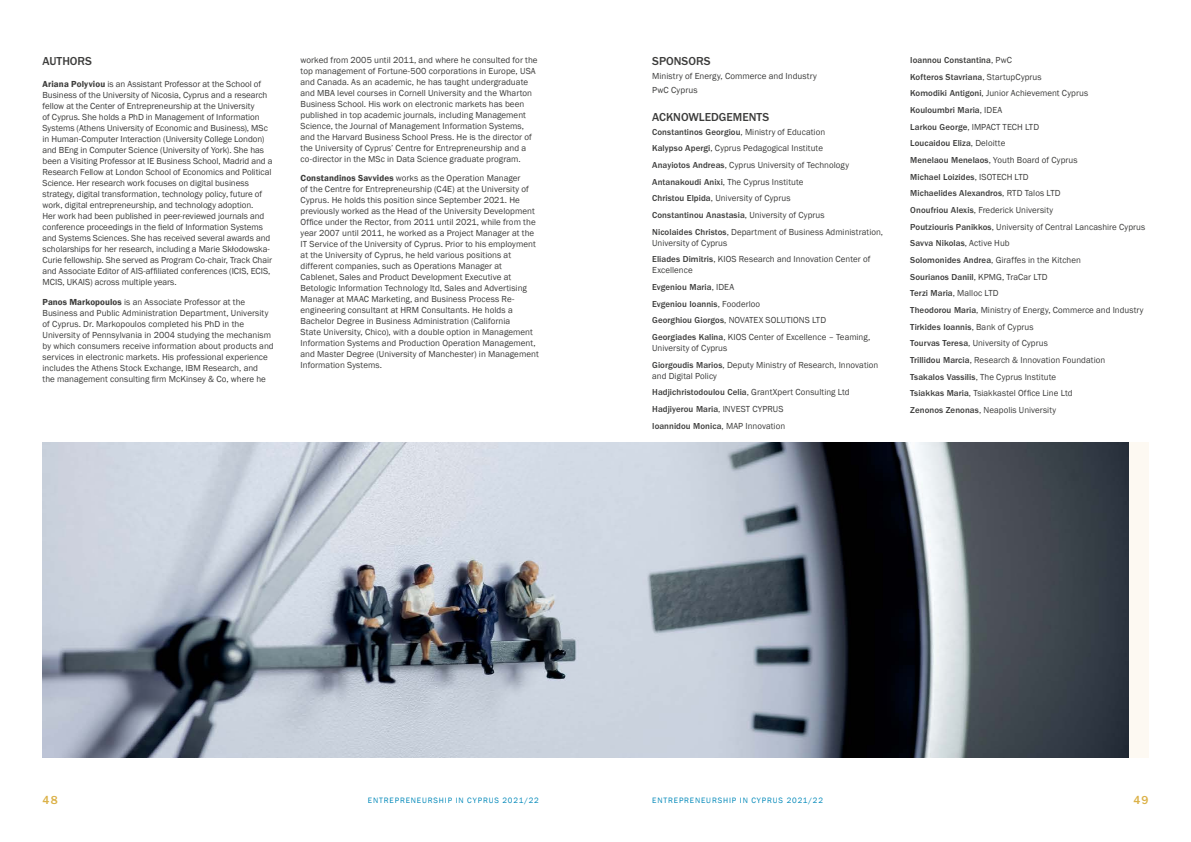
<style>
.page{position:relative;width:1191px;height:842px;background:#fff}
.page>*{position:absolute;margin:0;border:0;box-sizing:border-box;transform-origin:0 0}
.t1{font:500 12px "ITC Franklin Gothic Std";color:#3c3c3b}
.t2{font:500 12px "ITC Franklin Gothic Std";color:#dbb147}
.t3{font:9px/11px "Franklin Gothic";letter-spacing:.005em;color:#3c3c3b}
.t4{font:500 9px/16.7px "ITC Franklin Gothic Std";letter-spacing:.005em;color:#3c3c3b}
.t5{font:8px "Franklin Gothic";letter-spacing:.105em;color:#0088b9}
.s1{font-weight:600}
.s2{font-family:"Franklin Gothic";font-weight:400}
.s3{font-family:"ITC Franklin Gothic Std";font-weight:500}
</style>
<div class="page">
<img style="left:43px;top:442px;width:1085px;height:316px">
<h1 class="t1" style="left:43px;top:54px;width:51px">AUTHORS</h1>
<p class="t3" style="left:43px;top:79px;width:231px"><span class="s1">Ariana Polyviou</span> is an Assistant Professor at the School of Business of the University of Nicosia, Cyprus and a research fellow at the Center of Entrepreneurship at the University<br>of Cyprus. She holds a PhD in Management of Information Systems (Athens University of Economic and Business), MSc in Human-Computer Interaction (University College London) and BEng in Computer Science (University of York). She has been a Visiting Professor at IE Business School, Madrid and a Research Fellow at London School of Economics and Political Science. Her research work focuses on digital business strategy, digital transformation, technology policy, future of work, digital entrepreneurship, and technology adoption.<br>Her work had been published in peer-reviewed journals and conference proceedings in the field of Information Systems and Systems Sciences. She has received several awards and scholarships for her research, including a Marie Skłodowska-Curie fellowship. She served as Program Co-chair, Track Chair and Associate Editor of AIS-affiliated conferences (ICIS, ECIS, MCIS, UKAIS) across multiple years.</p>
<p class="t3" style="left:43px;top:296px;width:233px"><span class="s1">Panos Markopoulos</span> is an Associate Professor at the Business and Public Administration Department, University of Cyprus. Dr. Markopoulos completed his PhD in the University of Pennsylvania in 2004 studying the mechanism by which consumers receive information about products and services in electronic markets. His professional experience includes the Athens Stock Exchange, IBM Research, and<br>the management consulting firm McKinsey &amp; Co, where he</p>
<p class="t3" style="left:300px;top:55px;width:239px">worked from 2005 until 2011, and where he consulted for the top management of Fortune-500 corporations in Europe, USA and Canada. As an academic, he has taught undergraduate and MBA level courses in Cornell University and the Wharton Business School. His work on electronic markets has been published in top academic journals, including Management Science, the Journal of Management Information Systems, and the Harvard Business School Press. He is the director of the University of Cyprus’ Centre for Entrepreneurship and a co-director in the MSc in Data Science graduate program.</p>
<p class="t3" style="left:300px;top:173px;width:240px"><span class="s1">Constandinos Savvides</span> works as the Operation Manager<br>of the Centre for Entrepreneurship (C4E) at the University of Cyprus. He holds this position since September 2021. He previously worked as the Head of the University Development Office under the Rector, from 2011 until 2021, while from the year 2007 until 2011, he worked as a Project Manager at the IT Service of the University of Cyprus. Prior to his employment at the University of Cyprus, he held various positions at different companies, such as Operations Manager at Cablenet, Sales and Product Development Executive at Betologic Information Technology ltd, Sales and Advertising Manager at MAAC Marketing, and Business Process Re&shy;engineering consultant at HRM Consultants. He holds a Bachelor Degree in Business Administration (California<br>State University, Chico), with a double option in Management Information Systems and Production Operation Management, and Master Degree (University of Manchester) in Management Information Systems.</p>
<h1 class="t1" style="left:652px;top:54px;width:60px">SPONSORS</h1>
<p class="t3" style="left:652px;top:69px;width:166px;line-height:13.8px">Ministry of Energy, Commerce and Industry<br>PwC Cyprus</p>
<h1 class="t1" style="left:652px;top:110px;width:119px">ACKNOWLEDGEMENTS</h1>
<p class="t4" style="left:652px;top:123px;width:174px">Constantinos Georgiou<span class="s2">, Ministry of Education</span></p>
<p class="t3" style="left:652px;top:140px;width:198px;line-height:16.7px"><span class="s3">Kalypso Apergi</span>, Cyprus Pedagogical Institute <span class="s3">Anayiotos Andreas</span>, Cyprus University of Technology <span class="s3">Antanakoudi Anixi</span>, The Cyprus Institute<br><span class="s3">Christou Elpida</span>, University of Cyprus</p>
<p class="t4" style="left:652px;top:207px;width:174px">Constantinou Anastasia<span class="s2">, University of Cyprus</span></p>
<p class="t3" style="left:652px;top:226px;width:232px"><span class="s3">Nicolaides Christos</span>, Department of Business Administration,<br>University of Cyprus</p>
<p class="t3" style="left:652px;top:254px;width:220px"><span class="s3">Eliades Dimitris</span>, KIOS Research and Innovation Center of<br>Excellence</p>
<p class="t4" style="left:652px;top:279px;width:109px">Evgeniou Maria<span class="s2">, IDEA<br></span>Evgeniou Ioannis<span class="s2">, Fooderloo</span></p>
<p class="t3" style="left:652px;top:312px;width:219px;line-height:16.7px"><span class="s3">Georghiou Giorgos</span>, NOVATEX SOLUTIONS LTD<br><span class="s3">Georgiades Kalina</span>, KIOS Center of Excellence – Teaming,</p>
<p class="t3" style="left:652px;top:340px;width:228px;line-height:16.7px">University of Cyprus<br><span class="s3">Giorgoudis Marios</span>, Deputy Ministry of Research, Innovation</p>
<p class="t3" style="left:652px;top:367px;width:199px;line-height:16.7px">and Digital Policy<br><span class="s3">Hadjichristodoulou Celia</span>, GrantXpert Consulting Ltd</p>
<p class="t4" style="left:652px;top:401px;width:134px">Hadjiyerou Maria<span class="s2">, INVEST CYPRUS<br></span>Ioannidou Monica<span class="s2">, MAP Innovation</span></p>
<p class="t4" style="left:910px;top:52px;width:133px">Ioannou Constantina<span class="s2">, PwC<br></span>Kofteros Stavriana<span class="s2">, StartupCyprus</span></p>
<p class="t3" style="left:910px;top:88px;width:179px"><span class="s3">Komodiki Antigoni</span>, Junior Achievement Cyprus</p>
<p class="t4" style="left:910px;top:102px;width:94px">Kouloumbri Maria<span class="s2">, IDEA</span></p>
<p class="t3" style="left:910px;top:121px;width:130px"><span class="s3">Larkou George</span>, IMPACT TECH LTD</p>
<p class="t4" style="left:910px;top:135px;width:97px">Loucaidou Eliza<span class="s2">, Deloitte</span></p>
<p class="t3" style="left:910px;top:155px;width:169px"><span class="s3">Menelaou Menelaos</span>, Youth Board of Cyprus</p>
<p class="t4" style="left:910px;top:168px;width:152px">Michael Loizides<span class="s2">, ISOTECH LTD<br></span>Michaelides Alexandros<span class="s2">, RTD Talos LTD</span></p>
<p class="t3" style="left:910px;top:202px;width:236px;line-height:16.7px"><span class="s3">Onoufriou Alexis</span>, Frederick University<br><span class="s3">Poutziouris Panikkos</span>, University of Central Lancashire Cyprus</p>
<p class="t4" style="left:910px;top:235px;width:101px">Savva Nikolas<span class="s2">, Active Hub</span></p>
<p class="t3" style="left:910px;top:255px;width:172px"><span class="s3">Solomonides Andrea</span>, Giraffes in the Kitchen</p>
<p class="t4" style="left:910px;top:268px;width:139px">Sourianos Daniil<span class="s2">, KPMG, TraCar LTD<br></span>Terzi Maria<span class="s2">, Malloc LTD</span></p>
<p class="t3" style="left:910px;top:305px;width:235px"><span class="s3">Theodorou Maria</span>, Ministry of Energy, Commerce and Industry</p>
<p class="t4" style="left:910px;top:318px;width:125px">Tirkides Ioannis<span class="s2">, Bank of Cyprus</span></p>
<p class="t3" style="left:910px;top:335px;width:196px;line-height:16.7px"><span class="s3">Tourvas Teresa</span>, University of Cyprus<br><span class="s3">Trillidou Marcia</span>, Research &amp; Innovation Foundation <span class="s3">Tsakalos Vassilis</span>, The Cyprus Institute<br><span class="s3">Tsiakkas Maria</span>, Tsiakkastel Office Line Ltd <span class="s3">Zenonos Zenonas</span>, Neapolis University</p>
<h1 class="t2" style="left:43px;top:794px;width:17px">48</h1>
<p class="t5" style="left:368px;top:795px;width:172px">ENTREPRENEURSHIP IN CYPRUS 2021/22</p>
<p class="t5" style="left:652px;top:795px;width:172px">ENTREPRENEURSHIP IN CYPRUS 2021/22</p>
<h1 class="t2" style="left:1133px;top:794px;width:16px">49</h1>
</div>
